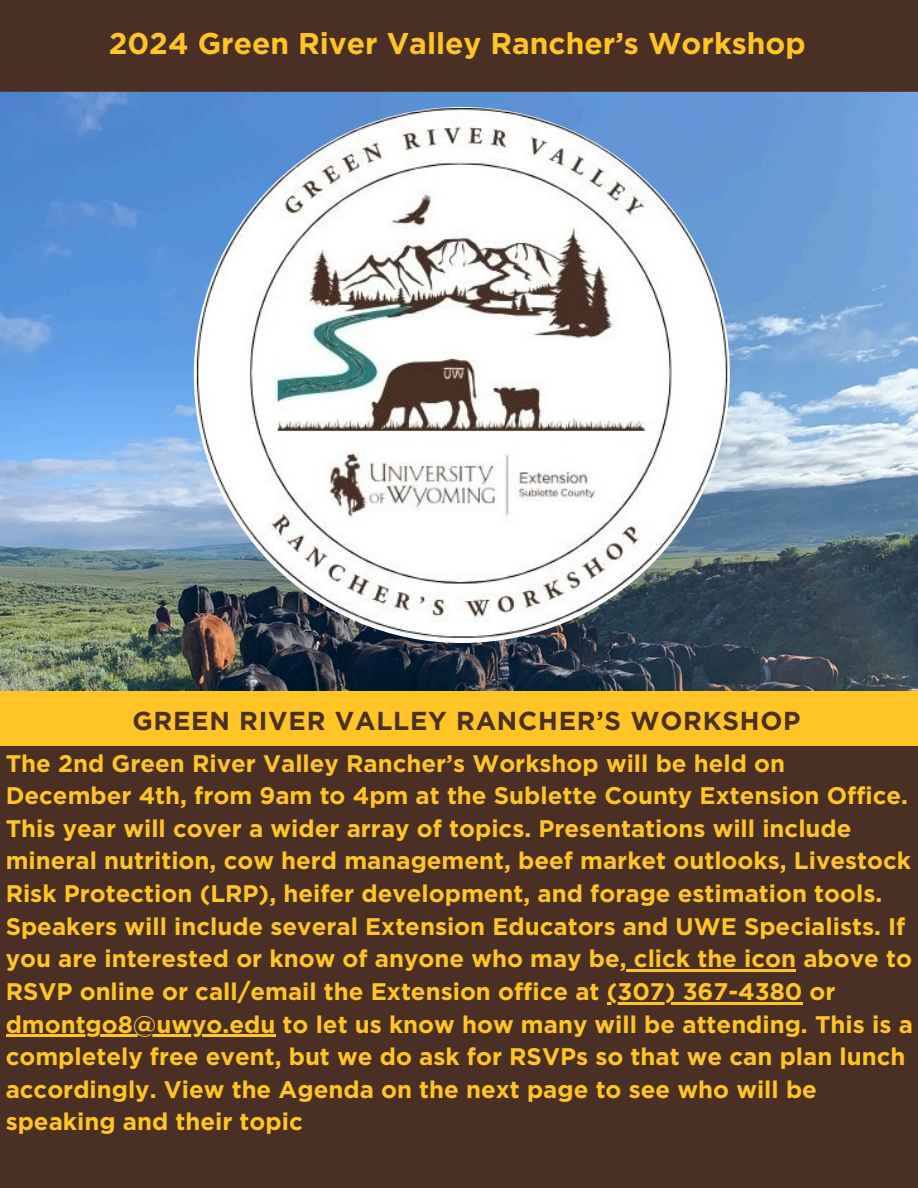
<style>
.page{position:relative;width:918px;height:1188px;background:#fff}
.page>*{position:absolute;margin:0;border:0;box-sizing:border-box;transform-origin:0 0}
.t1{font:700 30px "Gotham";color:#ffc425}
.t2{font:700 25.95px "Gotham";letter-spacing:.03em;color:#492f24}
.t3{font:700 24px/32.7px "Gotham";color:#ffc425}
</style>
<div class="page">
<img style="left:0;top:92px;width:918px;height:599px">
<div style="left:0;top:0;width:918px;height:92px;background:#492f24"></div>
<img style="left:194px;top:107px;width:536px;height:536px;border-radius:50%">
<div style="left:0;top:742px;width:918px;height:446px;background:#492f24"></div>
<div style="left:0;top:691px;width:918px;height:55px;background:#ffc425"></div>
<hr style="left:627px;top:970px;width:169px;height:2px;background:#ffc425">
<hr style="left:607px;top:1002px;width:195px;height:2px;background:#ffc425">
<hr style="left:6px;top:1035px;width:269px;height:2px;background:#ffc425">
<h1 class="t1" style="left:109px;top:30px;width:698px">2024 Green River Valley Rancher’s Workshop</h1>
<h2 class="t2" style="left:132px;top:709px;width:670px">GREEN RIVER VALLEY RANCHER’S WORKSHOP</h2>
<p class="t3" style="left:6px;top:748px;width:909px">The 2nd Green River Valley Rancher’s Workshop will be held on December 4th, from 9am to 4pm at the Sublette County Extension Office.<br>This year will cover a wider array of topics. Presentations will include mineral nutrition, cow herd management, beef market outlooks, Livestock Risk Protection (LRP), heifer development, and forage estimation tools.<br>Speakers will include several Extension Educators and UWE Specialists. If you are interested or know of anyone who may be, click the icon above to RSVP online or call/email the Extension office at (307) 367-4380 or dmontgo8@uwyo.edu to let us know how many will be attending. This is a completely free event, but we do ask for RSVPs so that we can plan lunch accordingly. View the Agenda on the next page to see who will be speaking and their topic</p>
</div>
